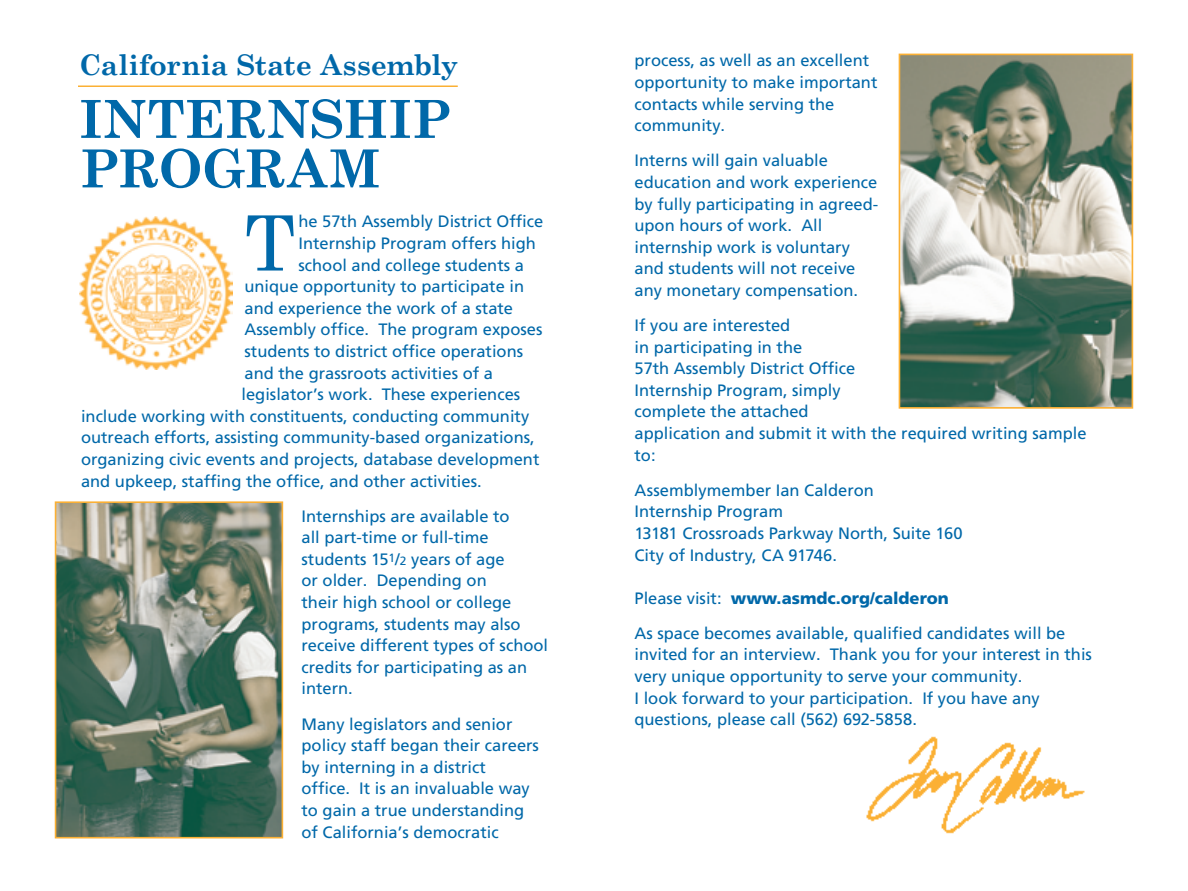
<style>
.page{position:relative;width:1188px;height:891px;background:#fff}
.page>*{position:absolute;margin:0;border:0;box-sizing:border-box;transform-origin:0 0}
.t1{font:76.35px "Century Schoolbook";color:#0068a9}
.t2{font:700 52.5px "Century Schoolbook";letter-spacing:-.005em;color:#0068a9}
.t3{font:700 28.5px "Century Schoolbook";letter-spacing:-.005em;color:#0068a9}
.t4{font:16.5px/21.6px "Frutiger";color:#0068a9}
.t5{font:900 16.5px "Frutiger";color:#0068a9}
.s1{font-size:12px}
.s2{font-weight:400}
</style>
<div class="page">
<hr style="left:78px;top:86px;width:380px;height:1px;background:#fbb034">
<img style="left:866px;top:736px;width:219px;height:98px">
<img style="left:80px;top:217px;width:152px;height:152px">
<img style="left:902px;top:57px;width:228px;height:349px">
<div style="left:899px;top:54px;width:234px;height:355px;border:2px solid #fbb034"></div>
<img style="left:58px;top:504px;width:222px;height:331px">
<div style="left:55px;top:501px;width:228px;height:337px;border:2px solid #fbb034"></div>
<p class="t3" style="left:79px;top:47px;width:380px">California State Assembly</p>
<p class="t2" style="left:79px;top:87px;width:373px">INTERNSHIP</p>
<p class="t2" style="left:79px;top:137px;width:303px">PROGRAM</p>
<p class="t1" style="left:244px;top:195px;width:52px">T</p>
<p class="t4" style="left:298px;top:211px;width:246px">he 57th Assembly District Office</p>
<p class="t4" style="left:298px;top:232px;width:239px">Internship Program offers high</p>
<p class="t4" style="left:298px;top:254px;width:227px">school and college students a</p>
<p class="t4" style="left:244px;top:275px;width:281px">unique opportunity to participate in</p>
<p class="t4" style="left:244px;top:297px;width:270px">and experience the work of a state</p>
<p class="t4" style="left:244px;top:319px;width:299px">Assembly office. The program exposes</p>
<p class="t4" style="left:244px;top:340px;width:280px">students to district office operations</p>
<p class="t4" style="left:244px;top:362px;width:250px">and the grassroots activities of a</p>
<p class="t4" style="left:242px;top:383px;width:280px">legislator’s work. These experiences</p>
<p class="t4" style="left:81px;top:405px;width:450px">include working with constituents, conducting community</p>
<p class="t4" style="left:81px;top:427px;width:455px">outreach efforts, assisting community-based organizations,</p>
<p class="t4" style="left:81px;top:448px;width:460px">organizing civic events and projects, database development</p>
<p class="t4" style="left:81px;top:470px;width:402px">and upkeep, staffing the office, and other activities.</p>
<p class="t4" style="left:302px;top:505px;width:248px">Internships are available to<br>all part-time or full-time students 15<sup>1</sup>/<span class="s1">2</span> years of age<br>or older. Depending on<br>their high school or college programs, students may also receive different types of school credits for participating as an intern.</p>
<p class="t4" style="left:302px;top:713px;width:239px">Many legislators and senior policy staff began their careers by interning in a district<br>office. It is an invaluable way to gain a true understanding of California’s democratic</p>
<p class="t4" style="left:634px;top:50px;width:244px">process, as well as an excellent opportunity to make important contacts while serving the community.</p>
<p class="t4" style="left:634px;top:150px;width:245px">Interns will gain valuable education and work experience by fully participating in agreed&shy;upon hours of work. All internship work is voluntary and students will not receive any monetary compensation.</p>
<p class="t4" style="left:634px;top:314px;width:454px">If you are interested<br>in participating in the<br>57th Assembly District Office<br>Internship Program, simply<br>complete the attached<br>application and submit it with the required writing sample to:</p>
<p class="t4" style="left:634px;top:479px;width:330px">Assemblymember Ian Calderon<br>Internship Program<br>13181 Crossroads Parkway North, Suite 160<br>City of Industry, CA 91746.</p>
<p class="t5" style="left:634px;top:588px;width:316px"><span class="s2">Please visit:</span> www.asmdc.org/calderon</p>
<p class="t4" style="left:634px;top:622px;width:459px">As space becomes available, qualified candidates will be invited for an interview. Thank you for your interest in this very unique opportunity to serve your community.<br>I look forward to your participation. If you have any questions, please call (562) 692-5858.</p>
</div>
